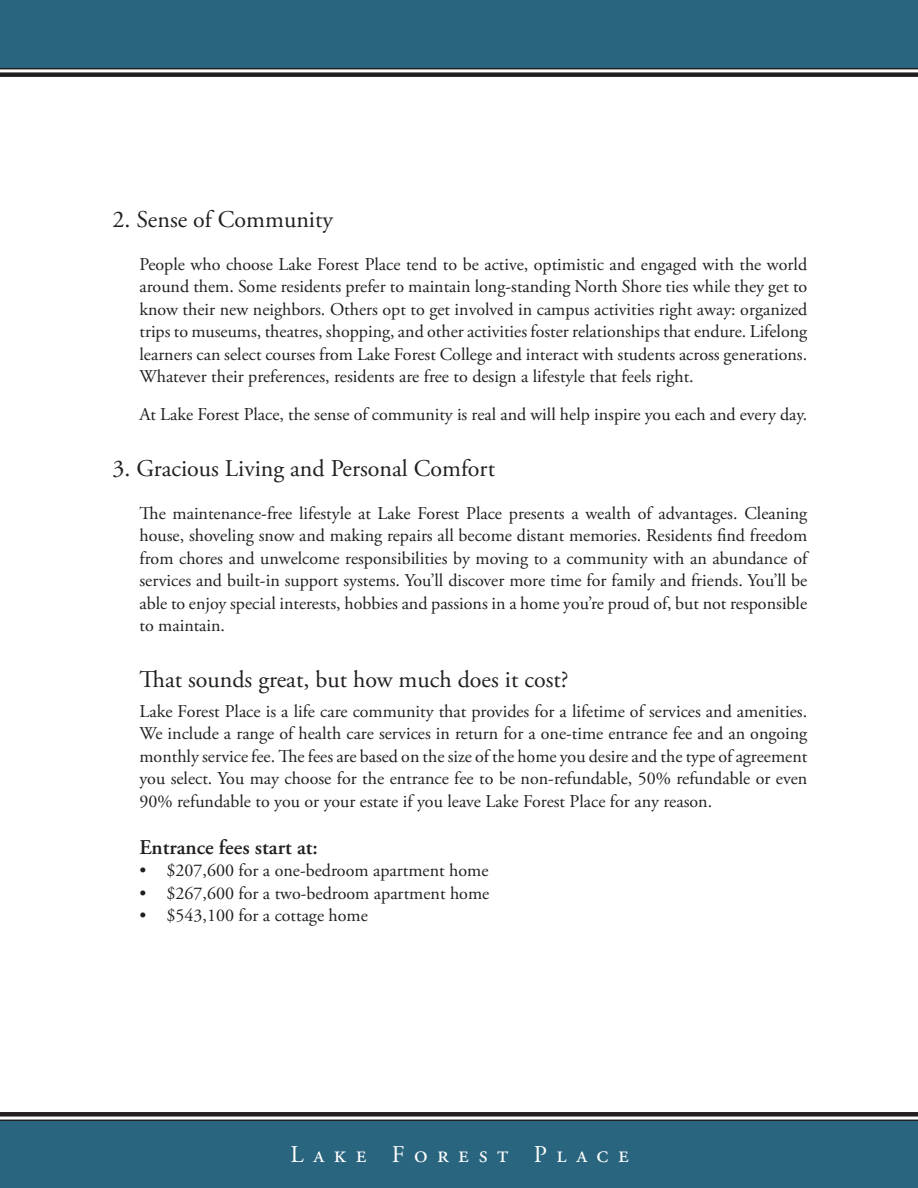
<style>
.page{position:relative;width:918px;height:1188px;background:#fff}
.page>*{position:absolute;margin:0;border:0;box-sizing:border-box;transform-origin:0 0}
.Body_Copy{font:24px "Adobe Garamond Pro";color:#231f20}
.Headline{font:24px "Adobe Garamond Pro";letter-spacing:.4em;color:#fff}
.Body_Copy-2{font:600 21px "Adobe Garamond Pro";color:#231f20}
.Body_Copy-3{font:18px/22.5px "Adobe Garamond Pro";color:#231f20;text-align:justify}
</style>
<div class="page">
<div style="left:0;top:0;width:918px;height:68px;background:#29657e"></div>
<div style="left:0;top:1121px;width:918px;height:67px;background:#29657e"></div>
<div style="left:0;top:1112px;width:918px;height:5px;background:#231f20"></div>
<hr style="left:0;top:1120px;width:918px;height:1px;background:#231f20">
<hr style="left:0;top:68px;width:918px;height:1px;background:#231f20">
<div style="left:0;top:72px;width:918px;height:5px;background:#231f20"></div>
<p class="Body_Copy" style="left:112px;top:205px;width:222px">2. Sense of Community</p>
<p class="Body_Copy-3" style="left:140px;top:253px;width:669px">People who choose Lake Forest Place tend to be active, optimistic and engaged with the world around them. Some residents prefer to maintain long-standing North Shore ties while they get to know their new neighbors. Others opt to get involved in campus activities right away: organized trips to museums, theatres, shopping, and other activities foster relationships that endure. Lifelong learners can select courses from Lake Forest College and interact with students across generations.<br>Whatever their preferences, residents are free to design a lifestyle that feels right.</p>
<p class="Body_Copy-3" style="left:140px;top:403px;width:669px">At Lake Forest Place, the sense of community is real and will help inspire you each and every day.</p>
<p class="Body_Copy" style="left:112px;top:454px;width:384px">3. Gracious Living and Personal Comfort</p>
<p class="Body_Copy-3" style="left:140px;top:502px;width:669px">The maintenance-free lifestyle at Lake Forest Place presents a wealth of advantages. Cleaning house, shoveling snow and making repairs all become distant memories. Residents find freedom from chores and unwelcome responsibilities by moving to a community with an abundance of services and built-in support systems. You’ll discover more time for family and friends. You’ll be able to enjoy special interests, hobbies and passions in a home you’re proud of, but not responsible to maintain.</p>
<p class="Body_Copy" style="left:140px;top:665px;width:431px">That sounds great, but how much does it cost?</p>
<p class="Body_Copy-3" style="left:140px;top:700px;width:669px">Lake Forest Place is a life care community that provides for a lifetime of services and amenities.<br>We include a range of health care services in return for a one-time entrance fee and an ongoing monthly service fee. The fees are based on the size of the home you desire and the type of agreement you select. You may choose for the entrance fee to be non-refundable, 50% refundable or even 90% refundable to you or your estate if you leave Lake Forest Place for any reason.</p>
<p class="Body_Copy-2" style="left:140px;top:835px;width:180px">Entrance fees start at:</p>
<p class="Body_Copy-3" style="left:140px;top:860px;width:351px">• $207,600 for a one-bedroom apartment home</p>
<p class="Body_Copy-3" style="left:140px;top:882px;width:351px">• $267,600 for a two-bedroom apartment home</p>
<p class="Body_Copy-3" style="left:140px;top:905px;width:230px">• $543,100 for a cottage home</p>
<p class="Headline" style="left:291px;top:1140px;width:340px">Lake Forest Place</p>
</div>
